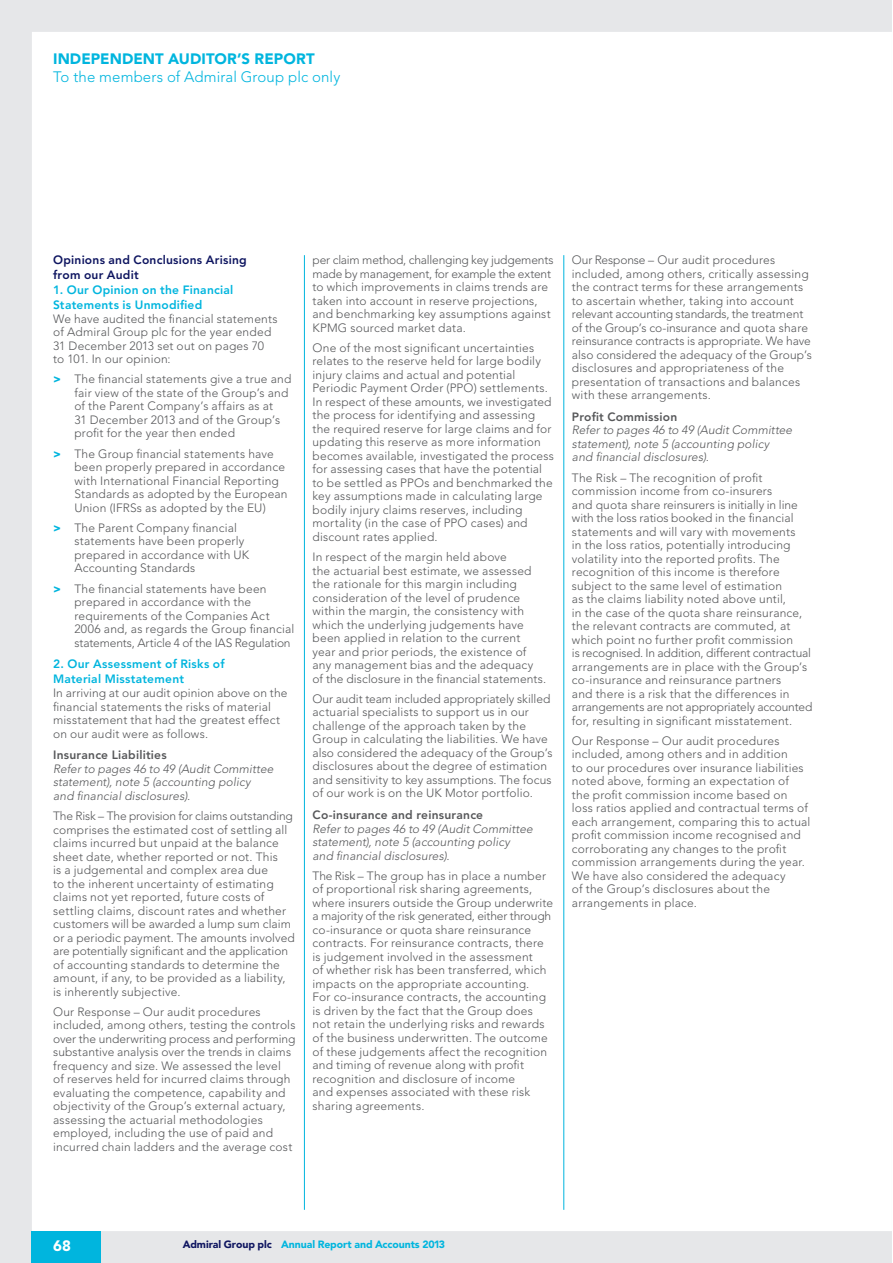
<style>
.page{position:relative;width:893px;height:1263px;background:#fff}
.page>*{position:absolute;margin:0;border:0;box-sizing:border-box;transform-origin:0 0}
.t1{font:300 15px "Avenir LT Std";letter-spacing:.005em;color:#00b5de}
.t2{font:900 15px "Avenir LT Std";letter-spacing:.005em;color:#00b5de}
.t3{font:900 15px "Avenir LT Std";color:#fff}
.t4{font:300 12px/13.5px "Avenir LT Std";letter-spacing:.015em;color:#57585a}
.t5{font:italic 300 12px/13.5px "Avenir LT Std";letter-spacing:.005em;color:#57585a}
.t6{font:800 12px/15px "Avenir LT Std";letter-spacing:.02em;color:#00b5de}
.t7{font:800 12px "Avenir LT Std";letter-spacing:.02em;color:#57585a}
.t8{font:800 12px/15px "Avenir LT Std";letter-spacing:.02em;color:#0e1560}
.t9{font:900 10.5px "Avenir LT Std";letter-spacing:-.005em;color:#00b5de}
.s1{font-weight:900;color:#00b5de}
.s2{color:#0e1560}
</style>
<div class="page">
<div style="left:0;top:0;width:892px;height:1263px;background:#e6e7e9"></div>
<div style="left:32px;top:32px;width:860px;height:1199px;background:#fff"></div>
<div style="left:32px;top:1231px;width:69px;height:32px;background:#00b5de"></div>
<hr style="left:304px;top:255px;width:1px;height:955px;background:#00b5de">
<hr style="left:563px;top:255px;width:1px;height:955px;background:#00b5de">
<p class="t2" style="left:53px;top:50px;width:263px">INDEPENDENT AUDITOR’S REPORT</p>
<p class="t1" style="left:53px;top:69px;width:289px">To the members of Admiral Group plc only</p>
<p class="t8" style="left:53px;top:253px;width:195px">Opinions and Conclusions Arising from our Audit</p>
<p class="t6" style="left:53px;top:283px;width:182px">1. Our Opinion on the Financial<br>Statements is Unmodified</p>
<p class="t4" style="left:53px;top:312px;width:226px">We have audited the financial statements of Admiral Group plc for the year ended 31 December 2013 set out on pages 70 to 101. In our opinion:</p>
<p class="t4" style="left:74px;top:373px;width:218px;text-indent:-21px"><span class="s1">&gt;</span> The financial statements give a true and fair view of the state of the Group’s and of the Parent Company’s affairs as at<br>31 December 2013 and of the Group’s profit for the year then ended</p>
<p class="t4" style="left:74px;top:447px;width:215px;text-indent:-21px"><span class="s1">&gt;</span> The Group financial statements have been properly prepared in accordance with International Financial Reporting Standards as adopted by the European Union (IFRSs as adopted by the EU)</p>
<p class="t4" style="left:74px;top:521px;width:176px;text-indent:-21px"><span class="s1">&gt;</span> The Parent Company financial statements have been properly prepared in accordance with UK<br>Accounting Standards</p>
<p class="t4" style="left:74px;top:582px;width:221px;text-indent:-21px"><span class="s1">&gt;</span> The financial statements have been prepared in accordance with the requirements of the Companies Act 2006 and, as regards the Group financial statements, Article 4 of the IAS Regulation</p>
<p class="t6" style="left:53px;top:657px;width:173px">2. Our Assessment of Risks of<br>Material Misstatement</p>
<p class="t4" style="left:53px;top:686px;width:236px">In arriving at our audit opinion above on the financial statements the risks of material misstatement that had the greatest effect on our audit were as follows.</p>
<p class="t7" style="left:53px;top:748px;width:115px">Insurance Liabilities</p>
<p class="t5" style="left:53px;top:762px;width:222px">Refer to pages 46 to 49 (Audit Committee statement), note 5 (accounting policy and financial disclosures).</p>
<p class="t4" style="left:53px;top:809px;width:243px">The Risk – The provision for claims outstanding comprises the estimated cost of settling all claims incurred but unpaid at the balance sheet date, whether reported or not. This<br>is a judgemental and complex area due<br>to the inherent uncertainty of estimating claims not yet reported, future costs of settling claims, discount rates and whether customers will be awarded a lump sum claim or a periodic payment. The amounts involved are potentially significant and the application of accounting standards to determine the amount, if any, to be provided as a liability, is inherently subjective.</p>
<p class="t4" style="left:53px;top:1005px;width:244px">Our Response – Our audit procedures included, among others, testing the controls over the underwriting process and performing substantive analysis over the trends in claims frequency and size. We assessed the level<br>of reserves held for incurred claims through evaluating the competence, capability and objectivity of the Group’s external actuary, assessing the actuarial methodologies employed, including the use of paid and incurred chain ladders and the average cost</p>
<p class="t4" style="left:313px;top:253px;width:243px">per claim method, challenging key judgements made by management, for example the extent to which improvements in claims trends are taken into account in reserve projections, and benchmarking key assumptions against KPMG sourced market data.</p>
<p class="t4" style="left:313px;top:341px;width:243px">One of the most significant uncertainties relates to the reserve held for large bodily injury claims and actual and potential Periodic Payment Order (PPO) settlements.<br>In respect of these amounts, we investigated the process for identifying and assessing the required reserve for large claims and for updating this reserve as more information becomes available, investigated the process for assessing cases that have the potential to be settled as PPOs and benchmarked the key assumptions made in calculating large bodily injury claims reserves, including mortality (in the case of PPO cases) and discount rates applied.</p>
<p class="t4" style="left:313px;top:550px;width:235px">In respect of the margin held above<br>the actuarial best estimate, we assessed the rationale for this margin including consideration of the level of prudence within the margin, the consistency with which the underlying judgements have been applied in relation to the current year and prior periods, the existence of any management bias and the adequacy of the disclosure in the financial statements.</p>
<p class="t4" style="left:313px;top:692px;width:241px">Our audit team included appropriately skilled actuarial specialists to support us in our challenge of the approach taken by the Group in calculating the liabilities. We have also considered the adequacy of the Group’s disclosures about the degree of estimation and sensitivity to key assumptions. The focus of our work is on the UK Motor portfolio.</p>
<p class="t7" style="left:313px;top:808px;width:172px">Co-insurance and reinsurance</p>
<p class="t5" style="left:313px;top:822px;width:222px">Refer to pages 46 to 49 (Audit Committee statement), note 5 (accounting policy and financial disclosures).</p>
<p class="t4" style="left:313px;top:869px;width:242px">The Risk – The group has in place a number of proportional risk sharing agreements, where insurers outside the Group underwrite a majority of the risk generated, either through co-insurance or quota share reinsurance contracts. For reinsurance contracts, there is judgement involved in the assessment<br>of whether risk has been transferred, which impacts on the appropriate accounting.<br>For co-insurance contracts, the accounting is driven by the fact that the Group does not retain the underlying risks and rewards of the business underwritten. The outcome of these judgements affect the recognition and timing of revenue along with profit recognition and disclosure of income<br>and expenses associated with these risk sharing agreements.</p>
<p class="t4" style="left:572px;top:253px;width:241px">Our Response – Our audit procedures included, among others, critically assessing the contract terms for these arrangements to ascertain whether, taking into account relevant accounting standards, the treatment of the Group’s co-insurance and quota share reinsurance contracts is appropriate. We have also considered the adequacy of the Group’s disclosures and appropriateness of the presentation of transactions and balances with these arrangements.</p>
<p class="t7" style="left:572px;top:410px;width:107px">Profit Commission</p>
<p class="t5" style="left:572px;top:424px;width:222px">Refer to pages 46 to 49 (Audit Committee statement), note 5 (accounting policy and financial disclosures).</p>
<p class="t4" style="left:572px;top:471px;width:242px">The Risk – The recognition of profit commission income from co-insurers<br>and quota share reinsurers is initially in line with the loss ratios booked in the financial statements and will vary with movements<br>in the loss ratios, potentially introducing volatility into the reported profits. The recognition of this income is therefore subject to the same level of estimation<br>as the claims liability noted above until,<br>in the case of the quota share reinsurance, the relevant contracts are commuted, at which point no further profit commission<br>is recognised. In addition, different contractual arrangements are in place with the Group’s co-insurance and reinsurance partners<br>and there is a risk that the differences in arrangements are not appropriately accounted for, resulting in significant misstatement.</p>
<p class="t4" style="left:572px;top:734px;width:240px">Our Response – Our audit procedures included, among others and in addition<br>to our procedures over insurance liabilities noted above, forming an expectation of<br>the profit commission income based on loss ratios applied and contractual terms of each arrangement, comparing this to actual profit commission income recognised and corroborating any changes to the profit commission arrangements during the year.<br>We have also considered the adequacy<br>of the Group’s disclosures about the arrangements in place.</p>
<p class="t3" style="left:53px;top:1236px;width:19px">68</p>
<p class="t9" style="left:183px;top:1237px;width:264px"><span class="s2">Admiral Group plc</span> Annual Report and Accounts 2013</p>
</div>
